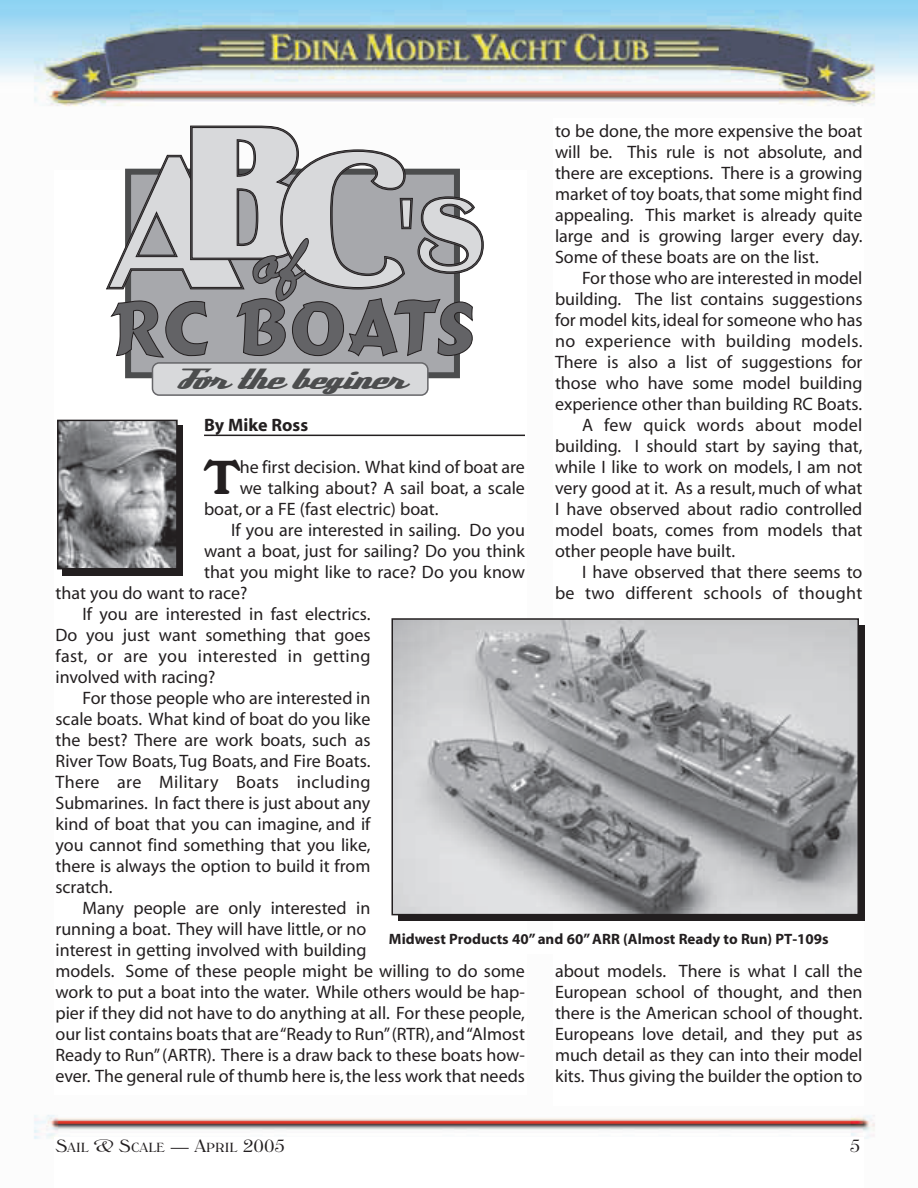
<style>
.page{position:relative;width:918px;height:1188px;background:#fff}
.page>*{position:absolute;margin:0;border:0;box-sizing:border-box;transform-origin:0 0}
.t1{font:46.65px "Windsor BT";color:#231f20}
.t2{font:31.5px "Deftone Stylus";color:#4c4d4e;scale:1.5 1}
.t3{font:18px/21px "Myriad";color:#231f20;text-align:justify}
.t4{font:18px "Myriad";letter-spacing:.02em;color:#231f20}
.t5{font:700 18px "Myriad";color:#231f20}
.t6{font:300 18px "Windsor BT";color:#231f20}
.t7{font:700 15px "Myriad";color:#231f20}
.t8{font:300 13.5px "Windsor BT";color:#231f20}
.s1{font-size:18px}
</style>
<div class="page">
<img style="left:0;top:0;width:918px;height:1139px">
<div style="left:54px;top:1138px;width:810px;height:50px;background:#fff"></div>
<div style="left:554px;top:119px;width:310px;height:987px;background:#fff"></div>
<div style="left:54px;top:170px;width:472px;height:925px;background:#fff"></div>
<hr style="left:204px;top:435px;width:321px;height:1px;background:#231f20">
<div style="left:125px;top:169px;width:335px;height:209px;background:#a7a8ac;border:6px solid #4c4d4e"></div>
<div style="left:152px;top:362px;width:277px;height:34px;background:#d8d9db;border:2px solid #666669;border-radius:7px"></div>
<svg style="left:106px;top:126px;width:378px;height:232px"></svg>
<div style="left:62px;top:425px;width:121px;height:150px;background:#231f20"></div>
<img style="left:60px;top:423px;width:115px;height:143px">
<div style="left:57px;top:420px;width:121px;height:149px;border:2px solid #231f20"></div>
<div style="left:398px;top:625px;width:466px;height:296px;background:#221e1f"></div>
<img style="left:394px;top:621px;width:462px;height:291px">
<div style="left:391px;top:618px;width:468px;height:297px;border:2px solid #231f20"></div>
<div style="left:387px;top:932px;width:477px;height:22px;background:#fff"></div>
<p class="t3" style="left:555px;top:122px;width:309px">to be done, the more expensive the boat will be. This rule is not absolute, and there are exceptions. There is a growing market of toy boats, that some might find appealing. This market is already quite large and is growing larger every day.<br>Some of these boats are on the list.</p>
<p class="t3" style="left:582px;top:269px;width:282px">For those who are interested in model</p>
<p class="t3" style="left:555px;top:290px;width:309px">building. The list contains suggestions</p>
<p class="t3" style="left:555px;top:311px;width:309px">for model kits, ideal for someone who has</p>
<p class="t4" style="left:555px;top:334px;width:309px">no experience with building models.</p>
<p class="t3" style="left:555px;top:353px;width:309px">There is also a list of suggestions for</p>
<p class="t3" style="left:555px;top:374px;width:309px">those who have some model building</p>
<p class="t3" style="left:555px;top:395px;width:309px">experience other than building RC Boats.</p>
<p class="t4" style="left:582px;top:418px;width:282px">A few quick words about model</p>
<p class="t3" style="left:555px;top:437px;width:309px">building. I should start by saying that,</p>
<p class="t3" style="left:555px;top:458px;width:309px">while I like to work on models, I am not</p>
<p class="t3" style="left:555px;top:479px;width:309px">very good at it. As a result, much of what</p>
<p class="t3" style="left:555px;top:500px;width:309px">I have observed about radio controlled</p>
<p class="t3" style="left:555px;top:521px;width:309px">model boats, comes from models that</p>
<p class="t3" style="left:555px;top:542px;width:182px">other people have built.</p>
<p class="t3" style="left:582px;top:563px;width:282px">I have observed that there seems to</p>
<p class="t4" style="left:555px;top:586px;width:309px">be two different schools of thought</p>
<h2 class="t2" style="left:179px;top:368px;width:150px">For the beginer</h2>
<p class="t5" style="left:204px;top:418px;width:106px">By Mike Ross</p>
<h1 class="t1" style="left:204px;top:461px;width:37px">T</h1>
<p class="t3" style="left:240px;top:458px;width:287px">he first decision. What kind of boat are</p>
<p class="t3" style="left:240px;top:479px;width:287px">we talking about? A sail boat, a scale</p>
<p class="t3" style="left:204px;top:500px;width:236px">boat, or a FE (fast electric) boat.</p>
<p class="t3" style="left:231px;top:521px;width:295px">If you are interested in sailing. Do you</p>
<p class="t3" style="left:204px;top:542px;width:322px">want a boat, just for sailing? Do you think</p>
<p class="t3" style="left:204px;top:563px;width:322px">that you might like to race? Do you know</p>
<p class="t3" style="left:55px;top:584px;width:193px">that you do want to race?</p>
<p class="t3" style="left:82px;top:605px;width:289px">If you are interested in fast electrics.</p>
<p class="t3" style="left:55px;top:626px;width:316px">Do you just want something that goes</p>
<p class="t4" style="left:55px;top:649px;width:316px">fast, or are you interested in getting</p>
<p class="t3" style="left:55px;top:668px;width:161px">involved with racing?</p>
<p class="t3" style="left:82px;top:689px;width:289px">For those people who are interested in</p>
<p class="t3" style="left:55px;top:710px;width:317px">scale boats. What kind of boat do you like</p>
<p class="t3" style="left:55px;top:731px;width:316px">the best? There are work boats, such as</p>
<p class="t3" style="left:55px;top:752px;width:316px">River Tow Boats, Tug Boats, and Fire Boats.</p>
<p class="t4" style="left:55px;top:775px;width:316px">There are Military Boats including</p>
<p class="t3" style="left:55px;top:794px;width:316px">Submarines. In fact there is just about any</p>
<p class="t3" style="left:55px;top:815px;width:316px">kind of boat that you can imagine, and if</p>
<p class="t3" style="left:55px;top:836px;width:316px">you cannot find something that you like,</p>
<p class="t3" style="left:55px;top:857px;width:316px">there is always the option to build it from</p>
<p class="t3" style="left:55px;top:878px;width:59px">scratch.</p>
<p class="t3" style="left:82px;top:899px;width:289px">Many people are only interested in</p>
<p class="t3" style="left:55px;top:920px;width:312px">running a boat. They will have little, or no</p>
<p class="t3" style="left:55px;top:941px;width:312px">interest in getting involved with building</p>
<p class="t3" style="left:55px;top:962px;width:471px">models. Some of these people might be willing to do some</p>
<p class="t3" style="left:55px;top:983px;width:471px">work to put a boat into the water. While others would be hap-</p>
<p class="t3" style="left:55px;top:1004px;width:471px">pier if they did not have to do anything at all. For these people,</p>
<p class="t3" style="left:55px;top:1025px;width:471px">our list contains boats that are “Ready to Run”(RTR), and “Almost</p>
<p class="t3" style="left:55px;top:1046px;width:471px">Ready to Run” (ARTR). There is a draw back to these boats how-</p>
<p class="t3" style="left:55px;top:1067px;width:471px">ever. The general rule of thumb here is, the less work that needs</p>
<p class="t7" style="left:389px;top:934px;width:441px">Midwest Products 40” and 60” ARR (Almost Ready to Run) PT-109s</p>
<p class="t3" style="left:555px;top:962px;width:309px">about models. There is what I call the European school of thought, and then there is the American school of thought.<br>Europeans love detail, and they put as much detail as they can into their model kits. Thus giving the builder the option to</p>
<p class="t8" style="left:56px;top:1142px;width:231px"><span class="s1">S</span>AIL <span class="s1">&amp; S</span>CALE <span class="s1">— A</span>PRIL <span class="s1">2005</span></p>
<p class="t6" style="left:850px;top:1139px;width:12px">5</p>
</div>
